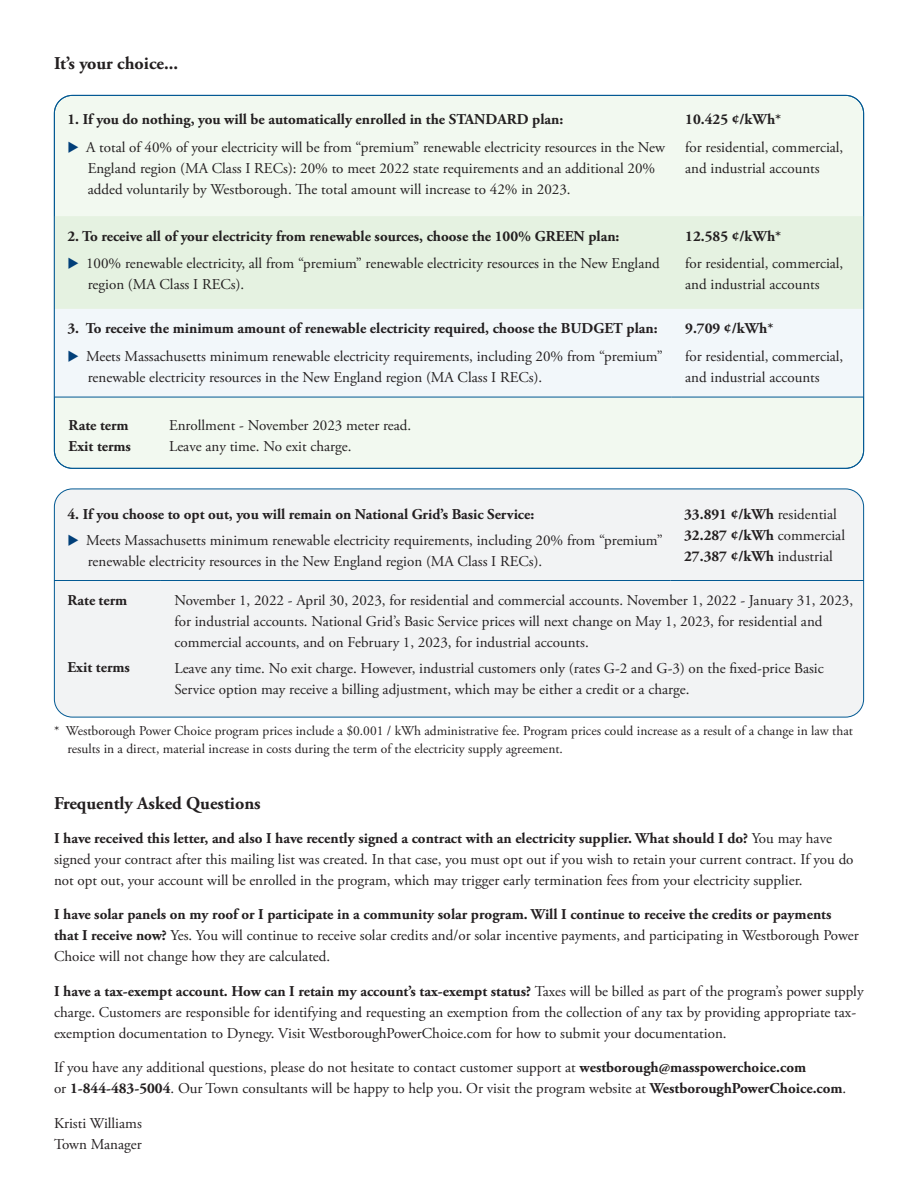
<style>
.page{position:relative;width:918px;height:1188px;background:#fff}
.page>*{position:absolute;margin:0;border:0;box-sizing:border-box;transform-origin:0 0}
.copy{font:700 18px "Adobe Garamond Pro";color:#231f20}
.copy-2{font:15px/21px "Adobe Garamond Pro";color:#231f20}
.t1{font:700 15px "Adobe Garamond Pro";color:#231f20}
.t2{font:700 15px "Adobe Garamond Pro";color:#231f20}
.t3{font:13.5px/18px "Adobe Garamond Pro";color:#231f20}
.s1{color:#013f79}
.s2{font-style:inherit}
.s3{font-weight:700}
</style>
<div class="page">
<div style="left:54px;top:95px;width:810px;height:373px;background:#f2f9f0;border-radius:18px"></div>
<div style="left:56px;top:216px;width:806px;height:93px;background:#e5f2e1"></div>
<svg style="left:56px;top:396px;width:806px;height:1px"></svg>
<hr style="left:54px;top:397px;width:618px;height:1px;background:#025993">
<hr style="left:672px;top:397px;width:192px;height:1px;background:#025993">
<div style="left:54px;top:489px;width:810px;height:228px;background:#f2f3f4;border-radius:18px"></div>
<div style="left:54px;top:489px;width:810px;height:228px;border:1px solid #025993;border-radius:18px"></div>
<hr style="left:54px;top:580px;width:107px;height:1px;background:#025993">
<hr style="left:161px;top:580px;width:510px;height:1px;background:#025993">
<hr style="left:671px;top:580px;width:193px;height:1px;background:#025993">
<p class="copy" style="left:54px;top:52px;width:126px">It’s your choice...</p>
<p class="t1" style="left:68px;top:110px;width:497px">1. If you do nothing, you will be automatically enrolled in the STANDARD plan:</p>
<p class="copy-2" style="left:88px;top:137px;width:579px;text-indent:-20px"><span class="s1">◆</span> A total of 40% of your electricity will be from “premium” renewable electricity resources in the New<br>England region (MA Class I RECs): 20% to meet 2022 state requirements and an additional 20% added voluntarily by Westborough. The total amount will increase to 42% in 2023.</p>
<p class="t1" style="left:68px;top:227px;width:554px">2. To receive all of your electricity from renewable sources, choose the 100% GREEN plan:</p>
<p class="copy-2" style="left:88px;top:254px;width:574px;text-indent:-20px"><span class="s1">◆</span> 100% renewable electricity, all from “premium” renewable electricity resources in the New England region (MA Class I RECs).</p>
<p class="t1" style="left:68px;top:320px;width:592px">3. To receive the minimum amount of renewable electricity required, choose the BUDGET plan:</p>
<p class="copy-2" style="left:88px;top:346px;width:577px;text-indent:-20px"><span class="s1">◆</span> Meets Massachusetts minimum renewable electricity requirements, including 20% from “premium” renewable electricity resources in the New England region (MA Class I RECs).</p>
<p class="t1" style="left:69px;top:416px;width:62px">Rate term</p>
<p class="t1" style="left:69px;top:437px;width:64px">Exit terms</p>
<p class="copy-2" style="left:169px;top:415px;width:244px">Enrollment - November 2023 meter read.</p>
<p class="copy-2" style="left:169px;top:436px;width:184px">Leave any time. No exit charge.</p>
<p class="t2" style="left:685px;top:110px;width:98px">10.425 <span class="s2">¢/kWh*</span></p>
<p class="copy-2" style="left:685px;top:137px;width:160px">for residential, commercial, and industrial accounts</p>
<p class="t2" style="left:685px;top:227px;width:98px">12.585 <span class="s2">¢/kWh*</span></p>
<p class="copy-2" style="left:685px;top:254px;width:160px">for residential, commercial, and industrial accounts</p>
<p class="t1" style="left:685px;top:320px;width:90px"><span class="s2">9.709</span> ¢/kWh*</p>
<p class="copy-2" style="left:685px;top:346px;width:160px">for residential, commercial, and industrial accounts</p>
<p class="t1" style="left:68px;top:505px;width:468px">4. If you choose to opt out, you will remain on National Grid’s Basic Service:</p>
<p class="copy-2" style="left:88px;top:531px;width:577px;text-indent:-20px"><span class="s1">◆</span> Meets Massachusetts minimum renewable electricity requirements, including 20% from “premium” renewable electricity resources in the New England region (MA Class I RECs).</p>
<p class="copy-2" style="left:684px;top:504px;width:154px"><span class="s3">33.891</span> <span class="s3">¢/kWh</span> residential</p>
<p class="copy-2" style="left:684px;top:525px;width:162px"><span class="s3">32.287</span> <span class="s3">¢/kWh</span> commercial</p>
<p class="copy-2" style="left:684px;top:546px;width:150px"><span class="s3">27.387</span> <span class="s3">¢/kWh</span> industrial</p>
<p class="t1" style="left:68px;top:591px;width:61px">Rate term</p>
<p class="t1" style="left:68px;top:659px;width:64px">Exit terms</p>
<p class="copy-2" style="left:174px;top:590px;width:680px">November 1, 2022 - April 30, 2023, for residential and commercial accounts. November 1, 2022 - January 31, 2023, for industrial accounts. National Grid’s Basic Service prices will next change on May 1, 2023, for residential and commercial accounts, and on February 1, 2023, for industrial accounts.</p>
<p class="copy-2" style="left:174px;top:659px;width:651px">Leave any time. No exit charge. However, industrial customers only (rates G-2 and G-3) on the fixed-price Basic<br>Service option may receive a billing adjustment, which may be either a credit or a charge.</p>
<p class="t3" style="left:68px;top:722px;width:787px;text-indent:-14px">* Westborough Power Choice program prices include a $0.001 / kWh administrative fee. Program prices could increase as a result of a change in law that results in a direct, material increase in costs during the term of the electricity supply agreement.</p>
<p class="copy" style="left:54px;top:793px;width:208px">Frequently Asked Questions</p>
<p class="copy-2" style="left:54px;top:828px;width:801px"><span class="s3">I have received this letter, and also I have recently signed a contract with an electricity supplier. What should I do?</span> You may have signed your contract after this mailing list was created. In that case, you must opt out if you wish to retain your current contract. If you do not opt out, your account will be enrolled in the program, which may trigger early termination fees from your electricity supplier.</p>
<p class="copy-2" style="left:54px;top:904px;width:806px"><span class="s3">I have solar panels on my roof or I participate in a community solar program. Will I continue to receive the credits or payments that I receive now?</span> Yes. You will continue to receive solar credits and/or solar incentive payments, and participating in Westborough Power<br>Choice will not change how they are calculated.</p>
<p class="copy-2" style="left:54px;top:981px;width:811px"><span class="s3">I have a tax-exempt account. How can I retain my account’s tax-exempt status?</span> Taxes will be billed as part of the program’s power supply charge. Customers are responsible for identifying and requesting an exemption from the collection of any tax by providing appropriate tax&shy;exemption documentation to Dynegy. Visit WestboroughPowerChoice.com for how to submit your documentation.</p>
<p class="copy-2" style="left:54px;top:1057px;width:794px">If you have any additional questions, please do not hesitate to contact customer support at <span class="s3">westborough@masspowerchoice.com<br></span>or <span class="s3">1-844-483-5004</span>. Our Town consultants will be happy to help you. Or visit the program website at <span class="s3">WestboroughPowerChoice.com</span>.</p>
<p class="copy-2" style="left:54px;top:1113px;width:89px">Kristi Williams<br>Town Manager</p>
</div>
